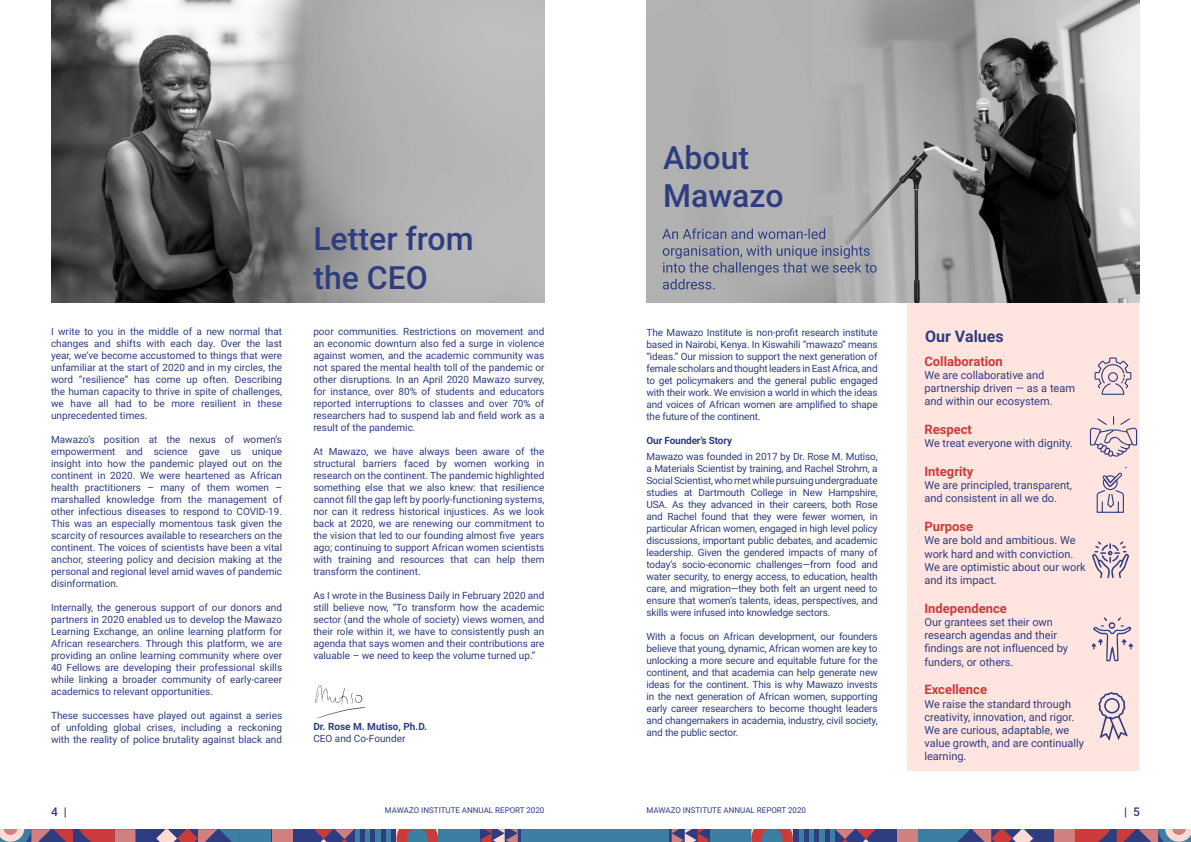
<style>
.page{position:relative;width:1191px;height:842px;background:#fff}
.page>*{position:absolute;margin:0;border:0;box-sizing:border-box;transform-origin:0 0}
.t1{font:500 32px/38.4px "Roboto";color:#2e3d80}
.t2{font:700 16px "Roboto";color:#2e3d80}
.t3{font:700 13px "Roboto";color:#cc3b3b}
.t4{font:500 12px "Roboto";color:#2e3d80}
.t5{font:11px/13.2px "Roboto";color:#2e3d80}
.t6{font:10px/12px "Roboto";color:#2e3d80;text-align:justify}
.t7{font:700 10px "Roboto";letter-spacing:-.01em;color:#2e3d80}
.t8{font:8px "Roboto";color:#2e3d80}
</style>
<div class="page">
<div style="left:595px;top:829px;width:596px;height:13px;background:#3b80a3"></div>
<div style="left:1033px;top:829px;width:41px;height:13px;background:#2e3d80"></div>
<div style="left:1054px;top:829px;width:20px;height:13px;background:#d18080"></div>
<svg style="left:951px;top:829px;width:82px;height:13px"></svg>
<svg style="left:1074px;top:829px;width:117px;height:13px"></svg>
<div style="left:876px;top:829px;width:42px;height:13px;background:#2e3d80"></div>
<div style="left:897px;top:829px;width:21px;height:13px;background:#d18080"></div>
<div style="left:668px;top:829px;width:41px;height:13px;background:#2e3d80"></div>
<svg style="left:671px;top:829px;width:38px;height:13px"></svg>
<svg style="left:835px;top:829px;width:41px;height:13px"></svg>
<div style="left:824px;top:829px;width:5px;height:13px;background:#2e3d80"></div>
<div style="left:813px;top:829px;width:6px;height:13px;background:#2e3d80"></div>
<div style="left:803px;top:829px;width:5px;height:13px;background:#2e3d80"></div>
<div style="left:793px;top:829px;width:5px;height:13px;background:#2e3d80"></div>
<svg style="left:751px;top:829px;width:42px;height:13px"></svg>
<div style="left:0;top:829px;width:594px;height:13px;background:#3b80a3"></div>
<div style="left:115px;top:829px;width:41px;height:13px;background:#2e3d80"></div>
<div style="left:115px;top:829px;width:20px;height:13px;background:#d18080"></div>
<svg style="left:156px;top:829px;width:83px;height:13px"></svg>
<svg style="left:0;top:829px;width:115px;height:13px"></svg>
<div style="left:271px;top:829px;width:42px;height:13px;background:#2e3d80"></div>
<div style="left:271px;top:829px;width:21px;height:13px;background:#d18080"></div>
<div style="left:480px;top:829px;width:41px;height:13px;background:#2e3d80"></div>
<svg style="left:480px;top:829px;width:38px;height:13px"></svg>
<svg style="left:313px;top:829px;width:42px;height:13px"></svg>
<div style="left:360px;top:829px;width:5px;height:13px;background:#2e3d80"></div>
<div style="left:370px;top:829px;width:6px;height:13px;background:#2e3d80"></div>
<div style="left:381px;top:829px;width:5px;height:13px;background:#2e3d80"></div>
<div style="left:391px;top:829px;width:5px;height:13px;background:#2e3d80"></div>
<svg style="left:396px;top:829px;width:42px;height:13px"></svg>
<img style="left:315px;top:685px;width:51px;height:34px">
<div style="left:907px;top:300px;width:231px;height:471px;background:#ffe4df"></div>
<img style="left:646px;top:0;width:494px;height:302px">
<img style="left:51px;top:0;width:493px;height:302px">
<svg style="left:663px;top:245px;width:213px;height:44px"></svg>
<svg style="left:662px;top:228px;width:163px;height:11px"></svg>
<svg style="left:1094px;top:357px;width:37px;height:38px"></svg>
<svg style="left:1098px;top:692px;width:29px;height:49px"></svg>
<svg style="left:1089px;top:416px;width:48px;height:41px"></svg>
<svg style="left:1096px;top:467px;width:31px;height:46px"></svg>
<svg style="left:1092px;top:542px;width:37px;height:36px"></svg>
<svg style="left:1091px;top:617px;width:42px;height:45px"></svg>
<p class="t6" style="left:51px;top:325px;width:233px">I write to you in the middle of a new normal that changes and shifts with each day. Over the last year, we’ve become accustomed to things that were unfamiliar at the start of 2020 and in my circles, the word “resilience” has come up often. Describing the human capacity to thrive in spite of challenges, we have all had to be more resilient in these unprecedented times.</p>
<p class="t6" style="left:51px;top:433px;width:233px">Mawazo’s position at the nexus of women’s empowerment and science gave us unique insight into how the pandemic played out on the continent in 2020. We were heartened as African health practitioners – many of them women – marshalled knowledge from the management of other infectious diseases to respond to COVID-19.<br>This was an especially momentous task given the scarcity of resources available to researchers on the continent. The voices of scientists have been a vital anchor, steering policy and decision making at the personal and regional level amid waves of pandemic disinformation.</p>
<p class="t6" style="left:51px;top:601px;width:233px">Internally, the generous support of our donors and partners in 2020 enabled us to develop the Mawazo Learning Exchange, an online learning platform for African researchers. Through this platform, we are providing an online learning community where over 40 Fellows are developing their professional skills while linking a broader community of early-career academics to relevant opportunities.</p>
<p class="t6" style="left:51px;top:709px;width:233px">These successes have played out against a series of unfolding global crises, including a reckoning with the reality of police brutality against black and</p>
<h1 class="t1" style="left:313px;top:218px;width:162px">Letter from the CEO</h1>
<p class="t6" style="left:313px;top:325px;width:233px">poor communities. Restrictions on movement and an economic downturn also fed a surge in violence against women, and the academic community was not spared the mental health toll of the pandemic or other disruptions. In an April 2020 Mawazo survey, for instance, over 80% of students and educators reported interruptions to classes and over 70% of researchers had to suspend lab and field work as a result of the pandemic.</p>
<p class="t6" style="left:313px;top:445px;width:233px">At Mawazo, we have always been aware of the structural barriers faced by women working in research on the continent. The pandemic highlighted something else that we also knew: that resilience cannot fill the gap left by poorly-functioning systems, nor can it redress historical injustices. As we look back at 2020, we are renewing our commitment to the vision that led to our founding almost five years ago; continuing to support African women scientists with training and resources that can help them transform the continent.</p>
<p class="t6" style="left:313px;top:589px;width:233px">As I wrote in the Business Daily in February 2020 and still believe now, “To transform how the academic sector (and the whole of society) views women, and their role within it, we have to consistently push an agenda that says women and their contributions are valuable – we need to keep the volume turned up.”</p>
<p class="t7" style="left:313px;top:720px;width:115px">Dr. Rose M. Mutiso, Ph.D.</p>
<p class="t6" style="left:313px;top:732px;width:94px">CEO and Co-Founder</p>
<h1 class="t1" style="left:663px;top:137px;width:122px">About<br>Mawazo</h1>
<p class="t6" style="left:646px;top:326px;width:233px">The Mawazo Institute is non-profit research institute based in Nairobi, Kenya. In Kiswahili “mawazo” means “ideas.” Our mission to support the next generation of female scholars and thought leaders in East Africa, and to get policymakers and the general public engaged with their work. We envision a world in which the ideas and voices of African women are amplified to shape the future of the continent.</p>
<p class="t7" style="left:646px;top:434px;width:87px">Our Founder’s Story</p>
<p class="t6" style="left:646px;top:450px;width:233px">Mawazo was founded in 2017 by Dr. Rose M. Mutiso, a Materials Scientist by training, and Rachel Strohm, a Social Scientist, who met while pursuing undergraduate studies at Dartmouth College in New Hampshire, USA. As they advanced in their careers, both Rose and Rachel found that they were fewer women, in particular African women, engaged in high level policy discussions, important public debates, and academic leadership. Given the gendered impacts of many of today’s socio-economic challenges—from food and water security, to energy access, to education, health care, and migration—they both felt an urgent need to ensure that women’s talents, ideas, perspectives, and skills were infused into knowledge sectors.</p>
<p class="t6" style="left:646px;top:630px;width:233px">With a focus on African development, our founders believe that young, dynamic, African women are key to unlocking a more secure and equitable future for the continent, and that academia can help generate new ideas for the continent. This is why Mawazo invests in the next generation of African women, supporting early career researchers to become thought leaders and changemakers in academia, industry, civil society, and the public sector.</p>
<h2 class="t2" style="left:925px;top:325px;width:80px">Our Values</h2>
<h3 class="t3" style="left:924px;top:352px;width:80px">Collaboration</h3>
<p class="t5" style="left:924px;top:368px;width:152px">We are collaborative and partnership driven — as a team and within our ecosystem.</p>
<h3 class="t3" style="left:924px;top:420px;width:49px">Respect</h3>
<p class="t5" style="left:924px;top:436px;width:150px">We treat everyone with dignity.</p>
<h3 class="t3" style="left:924px;top:462px;width:51px">Integrity</h3>
<p class="t5" style="left:924px;top:478px;width:149px">We are principled, transparent, and consistent in all we do.</p>
<h3 class="t3" style="left:924px;top:517px;width:50px">Purpose</h3>
<p class="t5" style="left:924px;top:533px;width:163px">We are bold and ambitious. We work hard and with conviction.<br>We are optimistic about our work and its impact.</p>
<h3 class="t3" style="left:924px;top:599px;width:84px">Independence</h3>
<p class="t5" style="left:924px;top:615px;width:145px">Our grantees set their own research agendas and their findings are not influenced by funders, or others.</p>
<h3 class="t3" style="left:924px;top:681px;width:64px">Excellence</h3>
<p class="t5" style="left:924px;top:697px;width:161px">We raise the standard through creativity, innovation, and rigor.<br>We are curious, adaptable, we value growth, and are continually learning.</p>
<p class="t8" style="left:385px;top:805px;width:161px">MAWAZO INSTITUTE ANNUAL REPORT 2020</p>
<p class="t8" style="left:646px;top:805px;width:161px">MAWAZO INSTITUTE ANNUAL REPORT 2020</p>
<p class="t4" style="left:51px;top:803px;width:17px">4 |</p>
<p class="t4" style="left:1124px;top:803px;width:17px">| 5</p>
</div>
